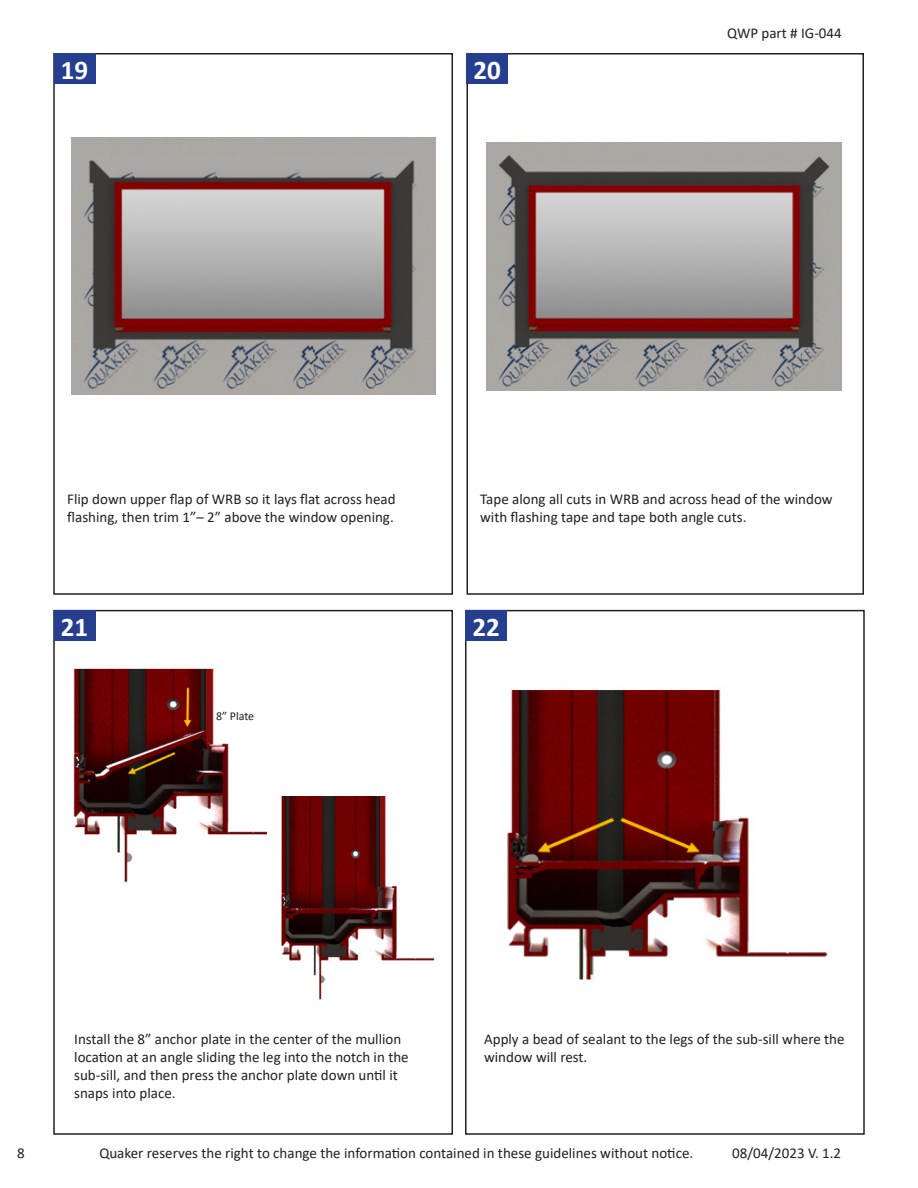
<style>
.page{position:relative;width:918px;height:1188px;background:#fff}
.page>*{position:absolute;margin:0;border:0;box-sizing:border-box;transform-origin:0 0}
.t1{font:700 27px "Calibri";color:#fff}
.QWP_Paragrahp1{font:15px/18px "Calibri";color:#231f20}
.QWP_Paragrahp1-2{font:12px "Calibri";letter-spacing:-.005em;color:#231f20}
</style>
<div class="page">
<div style="left:53px;top:53px;width:400px;height:542px;border:2px solid #231f20"></div>
<div style="left:466px;top:53px;width:398px;height:542px;border:2px solid #231f20"></div>
<div style="left:53px;top:610px;width:400px;height:525px;border:2px solid #231f20"></div>
<div style="left:465px;top:610px;width:400px;height:525px;border:2px solid #231f20"></div>
<img style="left:71px;top:138px;width:365px;height:256px">
<img style="left:486px;top:142px;width:356px;height:249px">
<img style="left:506px;top:689px;width:322px;height:291px">
<div style="left:54px;top:54px;width:41px;height:30px;background:#253f8e"></div>
<div style="left:466px;top:54px;width:42px;height:30px;background:#253f8e"></div>
<div style="left:54px;top:611px;width:41px;height:30px;background:#253f8e"></div>
<div style="left:466px;top:611px;width:41px;height:30px;background:#253f8e"></div>
<img style="left:73px;top:668px;width:194px;height:215px">
<img style="left:281px;top:796px;width:154px;height:204px">
<p class="t1" style="left:61px;top:51px;width:29px">19</p>
<p class="t1" style="left:473px;top:51px;width:29px">20</p>
<p class="QWP_Paragrahp1" style="left:727px;top:24px;width:116px">QWP part # IG-044</p>
<p class="QWP_Paragrahp1" style="left:67px;top:490px;width:330px">Flip down upper flap of WRB so it lays flat across head flashing, then trim 1”– 2” above the window opening.</p>
<p class="QWP_Paragrahp1" style="left:480px;top:490px;width:354px">Tape along all cuts in WRB and across head of the window with flashing tape and tape both angle cuts.</p>
<p class="t1" style="left:61px;top:608px;width:29px">21</p>
<p class="t1" style="left:473px;top:608px;width:29px">22</p>
<p class="QWP_Paragrahp1-2" style="left:216px;top:708px;width:40px">8” Plate</p>
<p class="QWP_Paragrahp1" style="left:74px;top:1030px;width:336px">Install the 8” anchor plate in the center of the mullion location at an angle sliding the leg into the notch in the sub-sill, and then press the anchor plate down until it snaps into place.</p>
<p class="QWP_Paragrahp1" style="left:484px;top:1030px;width:362px">Apply a bead of sealant to the legs of the sub-sill where the window will rest.</p>
<p class="QWP_Paragrahp1" style="left:17px;top:1144px;width:9px">8</p>
<p class="QWP_Paragrahp1" style="left:99px;top:1144px;width:595px">Quaker reserves the right to change the information contained in these guidelines without notice.</p>
<p class="QWP_Paragrahp1" style="left:732px;top:1144px;width:110px">08/04/2023 V. 1.2</p>
</div>
